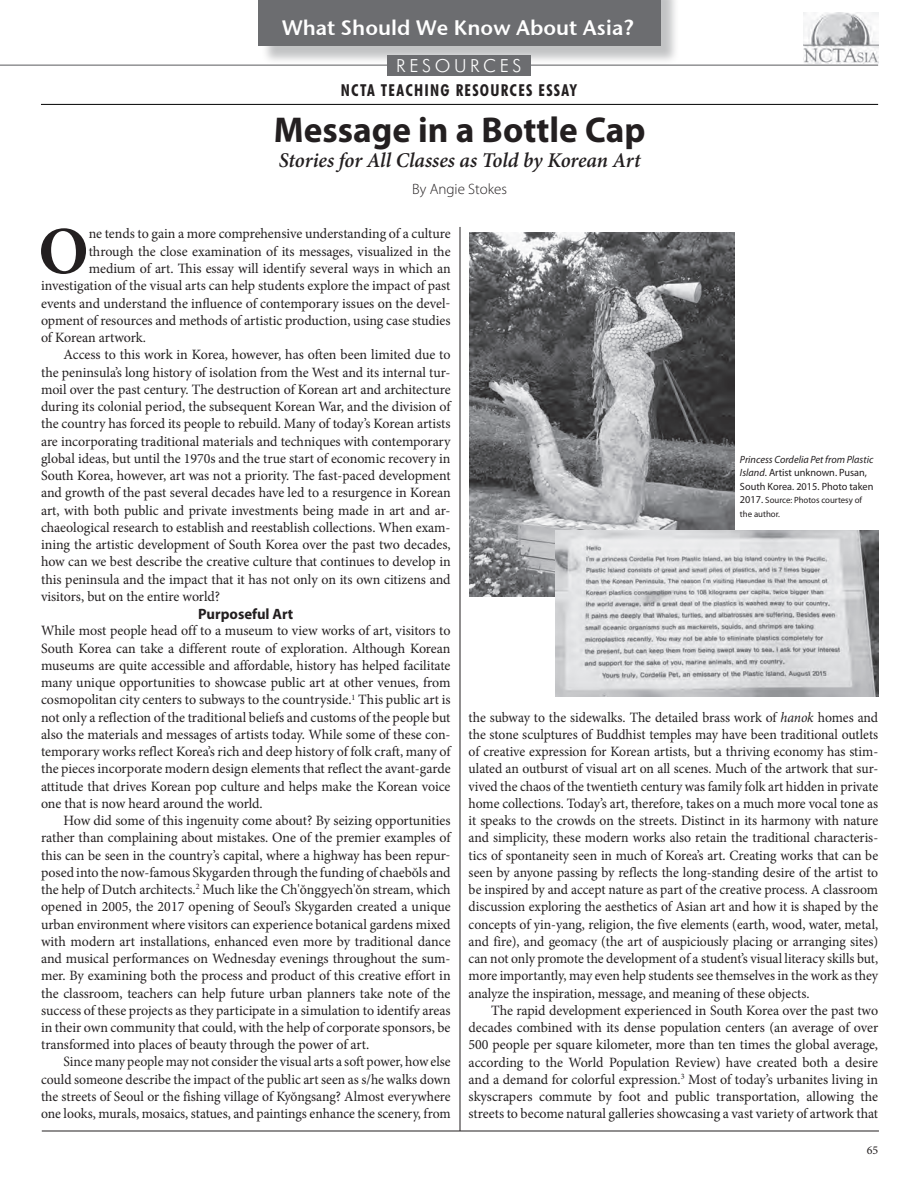
<style>
.page{position:relative;width:918px;height:1188px;background:#fff}
.page>*{position:absolute;margin:0;border:0;box-sizing:border-box;transform-origin:0 0}
.t1{font:700 67.35px "Minion Pro";color:#231f20}
.t2{font:700 36px "Myriad Pro";color:#231f20}
.t3{font:italic 600 21px "Minion Pro";letter-spacing:-.005em;color:#231f20}
.t4{font:21px "Stone Sans Sem ITCTT Semi";color:#fff}
.t5{font:300 18px "Futura BT";letter-spacing:.2em;color:#fff}
.t6{font:700 condensed 16.5px "Futura BT";letter-spacing:.075em;color:#231f20}
.t7{font:700 15px "Myriad Pro";color:#231f20}
.t8{font:300 15px "Myriad Pro";color:#231f20}
.t9{font:14.25px/17.2px "Minion Pro";color:#231f20;text-align:justify}
.t10{font:14.25px/17.2px "Minion Pro";color:#231f20;text-align:justify;scale:.96 1}
.t11{font:12px "Minion Pro";color:#231f20}
.t12{font:10.5px/13.5px "Myriad Pro";color:#231f20}
.t13{font:9px/13.5px "Myriad Pro";color:#231f20}
.s1{font-style:italic}
.s2{font-size:10.5px}
</style>
<div class="page">
<hr style="left:0;top:65px;width:878px;height:1px;background:#6c6d70">
<img style="left:804px;top:13px;width:74px;height:50px">
<hr style="left:41px;top:104px;width:837px;height:1px;background:#000">
<hr style="left:42px;top:1131px;width:837px;height:1px;background:#231f20">
<div style="left:261px;top:0;width:419px;height:65px;background:#808285;opacity:.48"></div>
<div style="left:259px;top:0;width:402px;height:46px;background:#6c6d70"></div>
<div style="left:387px;top:55px;width:144px;height:20px;background:#6c6d70"></div>
<hr style="left:460px;top:227px;width:1px;height:904px;background:#231f20">
<img style="left:469px;top:233px;width:265px;height:363px">
<img style="left:556px;top:531px;width:323px;height:165px">
<h3 class="t4" style="left:282px;top:10px;width:354px">What Should We Know About Asia?</h3>
<p class="t5" style="left:396px;top:55px;width:127px">RESOURCES</p>
<p class="t6" style="left:341px;top:80px;width:237px">NCTA TEACHING RESOURCES ESSAY</p>
<h2 class="t2" style="left:274px;top:106px;width:373px">Message in a Bottle Cap</h2>
<h3 class="t3" style="left:279px;top:146px;width:363px">Stories for All Classes as Told by Korean Art</h3>
<p class="t8" style="left:412px;top:180px;width:97px">By Angie Stokes</p>
<h1 class="t1" style="left:38px;top:204px;width:52px">O</h1>
<p class="t9" style="left:89px;top:225px;width:364px">ne tends to gain a more comprehensive understanding of a culture</p>
<p class="t9" style="left:89px;top:243px;width:363px">through the close examination of its messages, visualized in the</p>
<p class="t9" style="left:89px;top:260px;width:363px">medium of art. This essay will identify several ways in which an</p>
<p class="t9" style="left:41px;top:277px;width:411px">investigation of the visual arts can help students explore the impact of past</p>
<p class="t9" style="left:41px;top:294px;width:411px">events and understand the influence of contemporary issues on the devel-</p>
<p class="t9" style="left:41px;top:312px;width:411px">opment of resources and methods of artistic production, using case studies</p>
<p class="t9" style="left:41px;top:329px;width:106px">of Korean artwork.</p>
<p class="t9" style="left:64px;top:346px;width:389px">Access to this work in Korea, however, has often been limited due to</p>
<p class="t9" style="left:41px;top:363px;width:411px">the peninsula’s long history of isolation from the West and its internal tur-</p>
<p class="t9" style="left:41px;top:381px;width:411px">moil over the past century. The destruction of Korean art and architecture</p>
<p class="t9" style="left:41px;top:398px;width:411px">during its colonial period, the subsequent Korean War, and the division of</p>
<p class="t9" style="left:41px;top:415px;width:411px">the country has forced its people to rebuild. Many of today’s Korean artists</p>
<p class="t9" style="left:41px;top:432px;width:411px">are incorporating traditional materials and techniques with contemporary</p>
<p class="t9" style="left:41px;top:450px;width:411px">global ideas, but until the 1970s and the true start of economic recovery in</p>
<p class="t9" style="left:41px;top:467px;width:411px">South Korea, however, art was not a priority. The fast-paced development</p>
<p class="t9" style="left:41px;top:484px;width:411px">and growth of the past several decades have led to a resurgence in Korean</p>
<p class="t9" style="left:41px;top:501px;width:411px">art, with both public and private investments being made in art and ar-</p>
<p class="t9" style="left:41px;top:519px;width:411px">chaeological research to establish and reestablish collections. When exam-</p>
<p class="t9" style="left:41px;top:536px;width:411px">ining the artistic development of South Korea over the past two decades,</p>
<p class="t9" style="left:41px;top:553px;width:411px">how can we best describe the creative culture that continues to develop in</p>
<p class="t9" style="left:41px;top:570px;width:411px">this peninsula and the impact that it has not only on its own citizens and</p>
<p class="t9" style="left:41px;top:588px;width:181px">visitors, but on the entire world?</p>
<p class="t7" style="left:198px;top:605px;width:97px">Purposeful Art</p>
<p class="t9" style="left:41px;top:622px;width:411px">While most people head off to a museum to view works of art, visitors to South Korea can take a different route of exploration. Although Korean museums are quite accessible and affordable, history has helped facilitate many unique opportunities to showcase public art at other venues, from cosmopolitan city centers to subways to the countryside.<sup>1</sup> This public art is not only a reflection of the traditional beliefs and customs of the people but also the materials and messages of artists today. While some of these con&shy;temporary works reflect Korea’s rich and deep history of folk craft, many of the pieces incorporate modern design elements that reflect the avant-garde attitude that drives Korean pop culture and helps make the Korean voice one that is now heard around the world.</p>
<p class="t9" style="left:41px;top:812px;width:411px;text-indent:23px">How did some of this ingenuity come about? By seizing opportunities rather than complaining about mistakes. One of the premier examples of this can be seen in the country’s capital, where a highway has been repur&shy;posed into the now-famous Skygarden through the funding of chaebŏls and the help of Dutch architects.<sup>2</sup> Much like the Ch'ŏnggyech'ŏn stream, which opened in 2005, the 2017 opening of Seoul’s Skygarden created a unique urban environment where visitors can experience botanical gardens mixed with modern art installations, enhanced even more by traditional dance and musical performances on Wednesday evenings throughout the sum&shy;mer. By examining both the process and product of this creative effort in the classroom, teachers can help future urban planners take note of the success of these projects as they participate in a simulation to identify areas in their own community that could, with the help of corporate sponsors, be transformed into places of beauty through the power of art.</p>
<p class="t10" style="left:41px;top:1053px;width:428px;text-indent:23px">Since many people may not consider the visual arts a soft power, how else could someone describe the impact of the public art seen as s/he walks down the streets of Seoul or the fishing village of Kyŏngsang? Almost everywhere one looks, murals, mosaics, statues, and paintings enhance the scenery, from</p>
<p class="t12" style="left:740px;top:452px;width:135px"><span class="s1">Princess Cordelia Pet from Plastic<br>Island</span>. Artist unknown. Pusan,<br>South Korea. 2015. Photo taken</p>
<p class="t13" style="left:740px;top:493px;width:124px"><span class="s2">2017.</span> Source: Photos courtesy of the author.</p>
<p class="t10" style="left:469px;top:708px;width:428px">the subway to the sidewalks. The detailed brass work of <span class="s1">hanok</span> homes and the stone sculptures of Buddhist temples may have been traditional outlets of creative expression for Korean artists, but a thriving economy has stim&shy;ulated an outburst of visual art on all scenes. Much of the artwork that sur&shy;vived the chaos of the twentieth century was family folk art hidden in private home collections. Today’s art, therefore, takes on a much more vocal tone as it speaks to the crowds on the streets. Distinct in its harmony with nature and simplicity, these modern works also retain the traditional characteris&shy;tics of spontaneity seen in much of Korea’s art. Creating works that can be seen by anyone passing by reflects the long-standing desire of the artist to be inspired by and accept nature as part of the creative process. A classroom discussion exploring the aesthetics of Asian art and how it is shaped by the concepts of yin-yang, religion, the five elements (earth, wood, water, metal, and fire), and geomacy (the art of auspiciously placing or arranging sites) can not only promote the development of a student’s visual literacy skills but, more importantly, may even help students see themselves in the work as they analyze the inspiration, message, and meaning of these objects.</p>
<p class="t9" style="left:469px;top:1002px;width:411px;text-indent:22px">The rapid development experienced in South Korea over the past two decades combined with its dense population centers (an average of over 500 people per square kilometer, more than ten times the global average, according to the World Population Review) have created both a desire and a demand for colorful expression.<sup>3</sup> Most of today’s urbanites living in skyscrapers commute by foot and public transportation, allowing the streets to become natural galleries showcasing a vast variety of artwork that</p>
<p class="t11" style="left:867px;top:1142px;width:13px">65</p>
</div>
